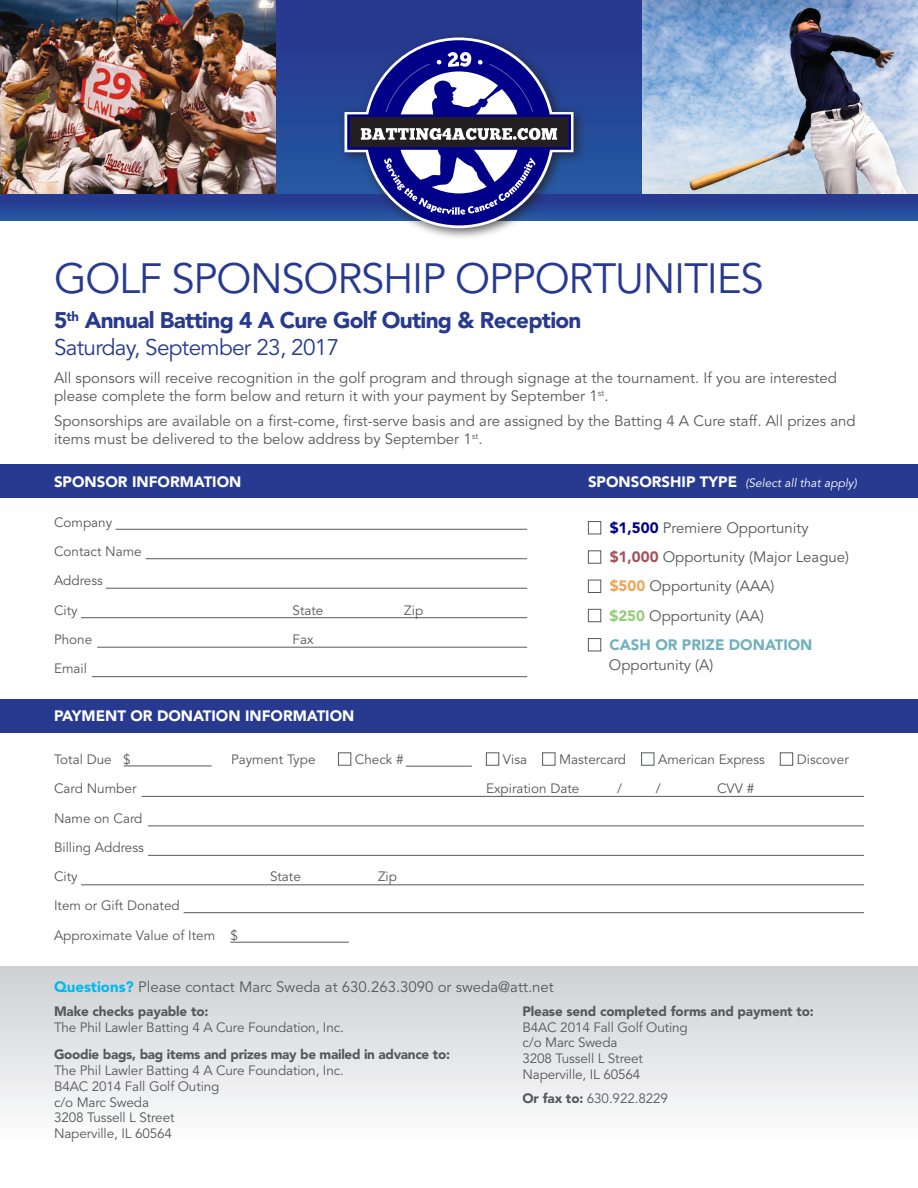
<style>
.page{position:relative;width:918px;height:1188px;background:#fff}
.page>*{position:absolute;margin:0;border:0;box-sizing:border-box;transform-origin:0 0}
.t1{font:42px "Avenir LT Std";letter-spacing:-.03em;color:#273a90}
.t2{font:900 22.5px "Avenir LT Std";letter-spacing:-.03em;color:#273a90}
.t3{font:22.5px "Avenir LT Std";letter-spacing:-.03em;color:#273a90}
.t4{font:15px/18px "Avenir LT Std";color:#57585a}
.t5{font:900 15px "Avenir LT Std";color:#fff}
.t6{font:900 15px "Avenir LT Std";color:#72b0be}
.t7{font:13.5px "Avenir LT Std";letter-spacing:-.01em;color:#57585a}
.t8{font:900 13.5px "Avenir LT Std";letter-spacing:-.01em;color:#57585a}
.t9{font:italic 12px "Avenir LT Std";color:#fff}
.s1{font-weight:900;font-style:normal;font-size:15px}
.s2{font-weight:900;color:#008}
.s3{font-weight:900;color:#a55258}
.s4{font-weight:900;color:#eea557}
.s5{font-weight:900;color:#96cd79}
.s6{font-weight:900;color:#00baf1}
.s7{font-weight:900}
</style>
<div class="page">
<div style="left:588px;top:521px;width:13px;height:13px;border:1px solid #57585a"></div>
<div style="left:588px;top:550px;width:13px;height:14px;border:1px solid #57585a"></div>
<div style="left:588px;top:580px;width:13px;height:13px;border:1px solid #57585a"></div>
<div style="left:588px;top:609px;width:13px;height:13px;border:1px solid #57585a"></div>
<div style="left:588px;top:638px;width:13px;height:13px;border:1px solid #57585a"></div>
<div style="left:338px;top:752px;width:13px;height:14px;border:1px solid #57585a"></div>
<div style="left:486px;top:752px;width:13px;height:14px;border:1px solid #57585a"></div>
<div style="left:542px;top:752px;width:13px;height:14px;border:1px solid #57585a"></div>
<div style="left:641px;top:752px;width:13px;height:14px;border:1px solid #57585a"></div>
<div style="left:780px;top:752px;width:13px;height:14px;border:1px solid #57585a"></div>
<div style="left:0;top:464px;width:918px;height:34px;background:#273a90"></div>
<div style="left:0;top:699px;width:918px;height:34px;background:#273a90"></div>
<div style="left:0;top:967px;width:918px;height:173px;background:linear-gradient(to bottom,#cfd0d2,#fcfdfd)"></div>
<hr style="left:116px;top:529px;width:411px;height:1px;background:#57585a">
<hr style="left:124px;top:766px;width:88px;height:1px;background:#57585a">
<hr style="left:146px;top:558px;width:381px;height:1px;background:#57585a">
<hr style="left:406px;top:766px;width:66px;height:1px;background:#57585a">
<hr style="left:106px;top:588px;width:421px;height:1px;background:#57585a">
<hr style="left:141px;top:796px;width:723px;height:1px;background:#57585a">
<hr style="left:81px;top:617px;width:446px;height:1px;background:#57585a">
<hr style="left:148px;top:826px;width:716px;height:1px;background:#57585a">
<hr style="left:148px;top:855px;width:716px;height:1px;background:#57585a">
<hr style="left:81px;top:885px;width:783px;height:1px;background:#57585a">
<hr style="left:184px;top:912px;width:680px;height:1px;background:#57585a">
<hr style="left:230px;top:942px;width:119px;height:1px;background:#57585a">
<hr style="left:97px;top:647px;width:430px;height:1px;background:#57585a">
<hr style="left:92px;top:676px;width:435px;height:1px;background:#57585a">
<img style="left:642px;top:0;width:276px;height:195px">
<img style="left:0;top:0;width:276px;height:195px">
<div style="left:276px;top:0;width:366px;height:213px;background:linear-gradient(to bottom,#27358d,#255aa2)"></div>
<svg style="left:0;top:195px;width:918px;height:25px;background:#264696"></svg>
<div style="left:338px;top:31px;width:248px;height:210px;background:#231f20;opacity:.75"></div>
<svg style="left:345px;top:38px;width:228px;height:190px"></svg>
<p class="t1" style="left:54px;top:255px;width:711px">GOLF SPONSORSHIP OPPORTUNITIES</p>
<p class="t2" style="left:54px;top:307px;width:529px">5<sup>th</sup> Annual Batting 4 A Cure Golf Outing &amp; Reception</p>
<p class="t3" style="left:54px;top:334px;width:287px">Saturday, September 23, 2017</p>
<p class="t4" style="left:54px;top:369px;width:785px">All sponsors will receive recognition in the golf program and through signage at the tournament. If you are interested please complete the form below and return it with your payment by September 1<sup>st</sup>.</p>
<p class="t4" style="left:54px;top:412px;width:803px">Sponsorships are available on a first-come, first-serve basis and are assigned by the Batting 4 A Cure staff. All prizes and items must be delivered to the below address by September 1<sup>st</sup>.</p>
<p class="t5" style="left:54px;top:473px;width:189px">SPONSOR INFORMATION</p>
<p class="t9" style="left:588px;top:476px;width:270px"><span class="s1">SPONSORSHIP TYPE</span> (Select all that apply)</p>
<p class="t7" style="left:54px;top:514px;width:60px">Company</p>
<p class="t7" style="left:54px;top:544px;width:89px">Contact Name</p>
<p class="t7" style="left:54px;top:573px;width:51px">Address</p>
<p class="t7" style="left:54px;top:602px;width:25px">City</p>
<p class="t7" style="left:293px;top:602px;width:32px">State</p>
<p class="t7" style="left:404px;top:602px;width:20px">Zip</p>
<p class="t7" style="left:54px;top:631px;width:40px">Phone</p>
<p class="t7" style="left:293px;top:631px;width:23px">Fax</p>
<p class="t7" style="left:54px;top:661px;width:34px">Email</p>
<p class="t5" style="left:54px;top:707px;width:302px">PAYMENT OR DONATION INFORMATION</p>
<p class="t4" style="left:610px;top:519px;width:200px"><span class="s2">$1,500</span> Premiere Opportunity</p>
<p class="t4" style="left:610px;top:548px;width:241px"><span class="s3">$1,000</span> Opportunity (Major League)</p>
<p class="t4" style="left:610px;top:578px;width:166px"><span class="s4">$500</span> Opportunity (AAA)</p>
<p class="t4" style="left:610px;top:607px;width:156px"><span class="s5">$250</span> Opportunity (AA)</p>
<p class="t6" style="left:610px;top:636px;width:204px">CASH OR PRIZE DONATION</p>
<p class="t4" style="left:609px;top:656px;width:106px">Opportunity (A)</p>
<p class="t7" style="left:54px;top:752px;width:78px">Total Due $</p>
<p class="t7" style="left:231px;top:752px;width:86px">Payment Type</p>
<p class="t7" style="left:355px;top:752px;width:50px">Check #</p>
<p class="t7" style="left:503px;top:752px;width:26px">Visa</p>
<p class="t7" style="left:559px;top:752px;width:69px">Mastercard</p>
<p class="t7" style="left:658px;top:752px;width:108px">American Express</p>
<p class="t7" style="left:797px;top:752px;width:54px">Discover</p>
<p class="t7" style="left:54px;top:781px;width:84px">Card Number</p>
<p class="t7" style="left:486px;top:781px;width:95px">Expiration Date</p>
<p class="t7" style="left:617px;top:781px;width:6px">/</p>
<p class="t7" style="left:656px;top:781px;width:6px">/</p>
<p class="t7" style="left:717px;top:781px;width:39px">CVV #</p>
<p class="t7" style="left:54px;top:810px;width:90px">Name on Card</p>
<p class="t7" style="left:54px;top:839px;width:91px">Billing Address</p>
<p class="t7" style="left:54px;top:869px;width:25px">City</p>
<p class="t7" style="left:270px;top:869px;width:32px">State</p>
<p class="t7" style="left:378px;top:869px;width:20px">Zip</p>
<p class="t7" style="left:54px;top:898px;width:127px">Item or Gift Donated</p>
<p class="t7" style="left:54px;top:927px;width:185px">Approximate Value of Item $</p>
<p class="t4" style="left:54px;top:979px;width:501px"><span class="s6">Questions?</span> Please contact Marc Sweda at 630.263.3090 or sweda@att.net</p>
<p class="t8" style="left:522px;top:1003px;width:293px">Please send completed forms and payment to:</p>
<p class="t7" style="left:522px;top:1019px;width:167px">B4AC 2014 Fall Golf Outing</p>
<p class="t7" style="left:522px;top:1035px;width:97px">c/o Marc Sweda</p>
<p class="t7" style="left:522px;top:1051px;width:122px">3208 Tussell L Street</p>
<p class="t7" style="left:522px;top:1066px;width:120px">Naperville, IL 60564</p>
<p class="t7" style="left:522px;top:1090px;width:147px"><span class="s7">Or fax to:</span> 630.922.8229</p>
<p class="t8" style="left:54px;top:1003px;width:156px">Make checks payable to:</p>
<p class="t7" style="left:54px;top:1019px;width:291px">The Phil Lawler Batting 4 A Cure Foundation, Inc.</p>
<p class="t8" style="left:54px;top:1046px;width:398px">Goodie bags, bag items and prizes may be mailed in advance to:</p>
<p class="t7" style="left:54px;top:1063px;width:291px">The Phil Lawler Batting 4 A Cure Foundation, Inc.</p>
<p class="t7" style="left:54px;top:1078px;width:167px">B4AC 2014 Fall Golf Outing</p>
<p class="t7" style="left:54px;top:1094px;width:97px">c/o Marc Sweda</p>
<p class="t7" style="left:54px;top:1110px;width:122px">3208 Tussell L Street</p>
<p class="t7" style="left:54px;top:1126px;width:120px">Naperville, IL 60564</p>
</div>
